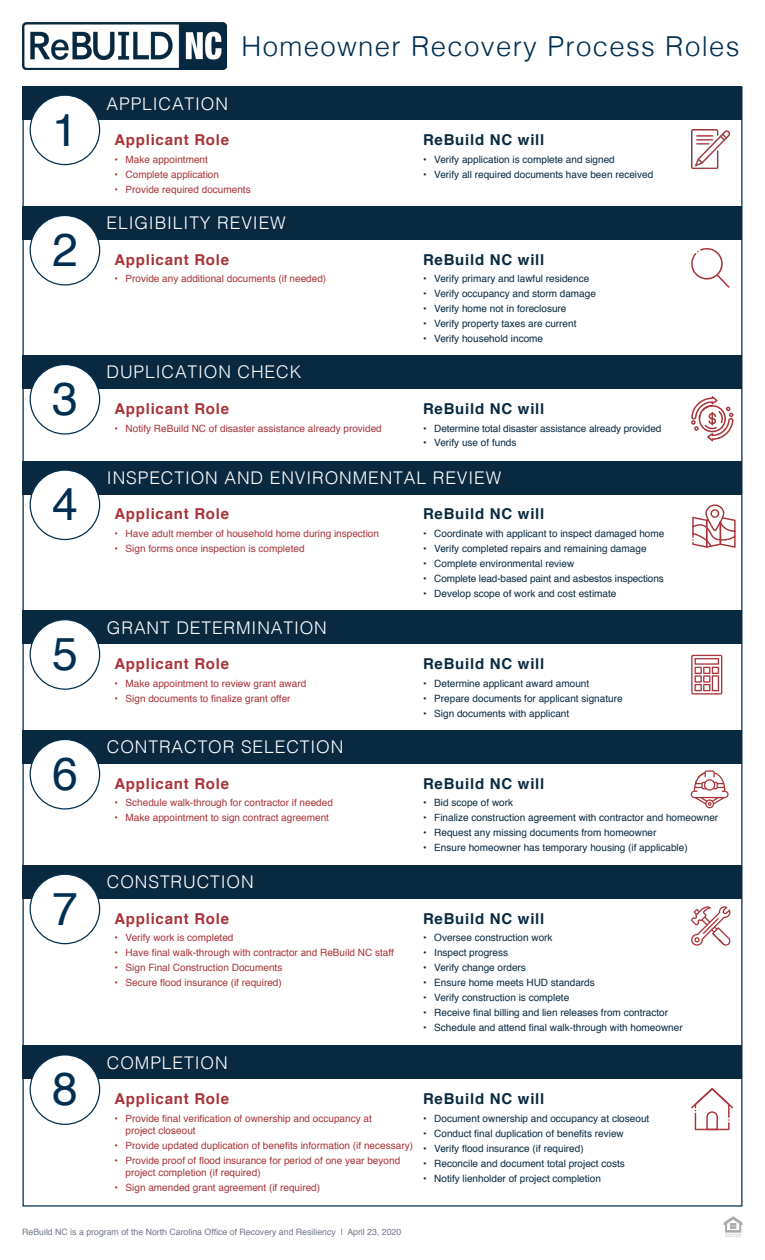
<style>
.page{position:relative;width:765px;height:1260px;background:#fff}
.page>*{position:absolute;margin:0;border:0;box-sizing:border-box;transform-origin:0 0}
.t1{font:46.25px "Helvetica";color:#002f52}
.t2{font:300 27.5px "Helvetica";letter-spacing:.05em;color:#002f52}
.t3{font:300 17.5px "Helvetica";letter-spacing:.05em;color:#fff}
.t4{font:700 15px "Helvetica";letter-spacing:.05em;color:#a83338}
.t5{font:700 15px "Helvetica";letter-spacing:.05em;color:#092940}
.t6{font:10px "Helvetica";color:#092940}
.t7{font:10px/12px "Helvetica";color:#a83338}
.t8{font:8.75px "Helvetica";color:#6f7785}
</style>
<div class="page">
<div style="left:22px;top:86px;width:720px;height:34px;background:#092940"></div>
<div style="left:22px;top:206px;width:720px;height:34px;background:#092940"></div>
<div style="left:22px;top:355px;width:720px;height:34px;background:#092940"></div>
<div style="left:23px;top:461px;width:719px;height:34px;background:#092940"></div>
<div style="left:23px;top:610px;width:719px;height:34px;background:#092940"></div>
<div style="left:23px;top:730px;width:719px;height:34px;background:#092940"></div>
<div style="left:23px;top:865px;width:719px;height:34px;background:#092940"></div>
<div style="left:23px;top:1046px;width:719px;height:33px;background:#092940"></div>
<div style="left:30px;top:95px;width:70px;height:70px;background:#fff;border-radius:50%"></div>
<div style="left:30px;top:95px;width:70px;height:70px;border:1px solid #002f52;border-radius:50%"></div>
<div style="left:30px;top:215px;width:70px;height:70px;background:#fff;border-radius:50%"></div>
<div style="left:30px;top:215px;width:70px;height:71px;border:1px solid #002f52;border-radius:50%"></div>
<div style="left:30px;top:365px;width:70px;height:69px;background:#fff;border-radius:50%"></div>
<div style="left:30px;top:364px;width:70px;height:71px;border:1px solid #002f52;border-radius:50%"></div>
<div style="left:30px;top:470px;width:70px;height:70px;background:#fff;border-radius:50%"></div>
<div style="left:30px;top:469px;width:70px;height:71px;border:1px solid #002f52;border-radius:50%"></div>
<div style="left:30px;top:620px;width:70px;height:69px;background:#fff;border-radius:50%"></div>
<div style="left:30px;top:619px;width:70px;height:71px;border:1px solid #002f52;border-radius:50%"></div>
<div style="left:30px;top:740px;width:70px;height:69px;background:#fff;border-radius:50%"></div>
<div style="left:30px;top:739px;width:70px;height:71px;border:1px solid #002f52;border-radius:50%"></div>
<div style="left:30px;top:874px;width:70px;height:70px;background:#fff;border-radius:50%"></div>
<div style="left:30px;top:874px;width:70px;height:70px;border:1px solid #002f52;border-radius:50%"></div>
<div style="left:30px;top:1055px;width:70px;height:69px;background:#fff;border-radius:50%"></div>
<div style="left:30px;top:1054px;width:70px;height:71px;border:1px solid #002f52;border-radius:50%"></div>
<svg style="left:724px;top:1216px;width:18px;height:21px"></svg>
<img style="left:22px;top:22px;width:205px;height:48px">
<svg style="left:692px;top:504px;width:44px;height:44px"></svg>
<svg style="left:691px;top:655px;width:31px;height:40px"></svg>
<svg style="left:691px;top:1088px;width:42px;height:42px"></svg>
<svg style="left:691px;top:906px;width:40px;height:40px"></svg>
<svg style="left:691px;top:770px;width:38px;height:38px"></svg>
<svg style="left:691px;top:396px;width:43px;height:45px"></svg>
<svg style="left:691px;top:247px;width:39px;height:41px"></svg>
<img style="left:691px;top:130px;width:39px;height:38px">
<h2 class="t1" style="left:52px;top:94px;width:27px">1</h2>
<h2 class="t1" style="left:52px;top:214px;width:27px">2</h2>
<h2 class="t1" style="left:52px;top:363px;width:27px">3</h2>
<h2 class="t1" style="left:52px;top:469px;width:27px">4</h2>
<h2 class="t1" style="left:52px;top:618px;width:27px">5</h2>
<h2 class="t1" style="left:52px;top:738px;width:27px">6</h2>
<h2 class="t1" style="left:52px;top:873px;width:27px">7</h2>
<h2 class="t1" style="left:52px;top:1053px;width:27px">8</h2>
<h2 class="t3" style="left:107px;top:88px;width:123px">APPLICATION</h2>
<h1 class="t2" style="left:242px;top:23px;width:500px">Homeowner Recovery Process Roles</h1>
<h3 class="t4" style="left:114px;top:128px;width:116px">Applicant Role</h3>
<p class="t7" style="left:114px;top:153px;width:95px">• Make appointment</p>
<p class="t7" style="left:114px;top:168px;width:106px">• Complete application</p>
<p class="t7" style="left:114px;top:183px;width:138px">• Provide required documents</p>
<h2 class="t3" style="left:107px;top:208px;width:181px">ELIGIBILITY REVIEW</h2>
<h3 class="t4" style="left:114px;top:247px;width:116px">Applicant Role</h3>
<p class="t7" style="left:114px;top:273px;width:213px">• Provide any additional documents (if needed)</p>
<h2 class="t3" style="left:107px;top:357px;width:196px">DUPLICATION CHECK</h2>
<h3 class="t4" style="left:114px;top:397px;width:116px">Applicant Role</h3>
<p class="t7" style="left:114px;top:422px;width:269px">• Notify ReBuild NC of disaster assistance already provided</p>
<h3 class="t5" style="left:423px;top:128px;width:123px">ReBuild NC will</h3>
<p class="t6" style="left:423px;top:151px;width:193px">• Verify application is complete and signed</p>
<p class="t6" style="left:423px;top:166px;width:232px">• Verify all required documents have been received</p>
<h3 class="t5" style="left:423px;top:247px;width:123px">ReBuild NC will</h3>
<p class="t6" style="left:423px;top:271px;width:168px">• Verify primary and lawful residence</p>
<p class="t6" style="left:423px;top:286px;width:174px">• Verify occupancy and storm damage</p>
<p class="t6" style="left:423px;top:301px;width:145px">• Verify home not in foreclosure</p>
<p class="t6" style="left:423px;top:316px;width:155px">• Verify property taxes are current</p>
<p class="t6" style="left:423px;top:331px;width:122px">• Verify household income</p>
<h3 class="t5" style="left:423px;top:397px;width:123px">ReBuild NC will</h3>
<p class="t6" style="left:423px;top:420px;width:240px">• Determine total disaster assistance already provided</p>
<p class="t6" style="left:423px;top:435px;width:95px">• Verify use of funds</p>
<h2 class="t3" style="left:107px;top:463px;width:396px">INSPECTION AND ENVIRONMENTAL REVIEW</h2>
<h2 class="t4" style="left:114px;top:502px;width:116px">Applicant Role</h2>
<p class="t7" style="left:114px;top:528px;width:266px">• Have adult member of household home during inspection</p>
<p class="t7" style="left:114px;top:543px;width:192px">• Sign forms once inspection is completed</p>
<h2 class="t3" style="left:107px;top:613px;width:221px">GRANT DETERMINATION</h2>
<h3 class="t4" style="left:114px;top:652px;width:116px">Applicant Role</h3>
<p class="t7" style="left:114px;top:677px;width:193px">• Make appointment to review grant award</p>
<p class="t7" style="left:114px;top:692px;width:178px">• Sign documents to finalize grant offer</p>
<h2 class="t3" style="left:107px;top:732px;width:238px">CONTRACTOR SELECTION</h2>
<h3 class="t4" style="left:114px;top:771px;width:116px">Applicant Role</h3>
<p class="t7" style="left:114px;top:797px;width:220px">• Schedule walk-through for contractor if needed</p>
<p class="t7" style="left:114px;top:812px;width:216px">• Make appointment to sign contract agreement</p>
<h2 class="t3" style="left:107px;top:867px;width:148px">CONSTRUCTION</h2>
<h3 class="t4" style="left:114px;top:906px;width:116px">Applicant Role</h3>
<p class="t7" style="left:114px;top:932px;width:121px">• Verify work is completed</p>
<p class="t7" style="left:114px;top:947px;width:281px">• Have final walk-through with contractor and ReBuild NC staff</p>
<p class="t7" style="left:114px;top:962px;width:169px">• Sign Final Construction Documents</p>
<p class="t7" style="left:114px;top:977px;width:169px">• Secure flood insurance (if required)</p>
<h2 class="t3" style="left:107px;top:1048px;width:122px">COMPLETION</h2>
<h3 class="t4" style="left:114px;top:1087px;width:116px">Applicant Role</h3>
<p class="t7" style="left:126px;top:1113px;width:248px;text-indent:-11px">• Provide final verification of ownership and occupancy at project closeout</p>
<p class="t7" style="left:114px;top:1140px;width:300px">• Provide updated duplication of benefits information (if necessary)</p>
<p class="t7" style="left:126px;top:1155px;width:276px;text-indent:-11px">• Provide proof of flood insurance for period of one year beyond project completion (if required)</p>
<p class="t7" style="left:114px;top:1181px;width:207px">• Sign amended grant agreement (if required)</p>
<h2 class="t5" style="left:423px;top:502px;width:123px">ReBuild NC will</h2>
<p class="t6" style="left:423px;top:526px;width:243px">• Coordinate with applicant to inspect damaged home</p>
<p class="t6" style="left:423px;top:541px;width:225px">• Verify completed repairs and remaining damage</p>
<p class="t6" style="left:423px;top:556px;width:153px">• Complete environmental review</p>
<p class="t6" style="left:423px;top:571px;width:242px">• Complete lead-based paint and asbestos inspections</p>
<p class="t6" style="left:423px;top:586px;width:195px">• Develop scope of work and cost estimate</p>
<h3 class="t5" style="left:423px;top:652px;width:123px">ReBuild NC will</h3>
<p class="t6" style="left:423px;top:675px;width:168px">• Determine applicant award amount</p>
<p class="t6" style="left:423px;top:690px;width:201px">• Prepare documents for applicant signature</p>
<p class="t6" style="left:423px;top:705px;width:148px">• Sign documents with applicant</p>
<h3 class="t5" style="left:423px;top:771px;width:123px">ReBuild NC will</h3>
<p class="t6" style="left:423px;top:795px;width:92px">• Bid scope of work</p>
<p class="t6" style="left:423px;top:810px;width:297px">• Finalize construction agreement with contractor and homeowner</p>
<p class="t6" style="left:423px;top:825px;width:235px">• Request any missing documents from homeowner</p>
<p class="t6" style="left:423px;top:840px;width:266px">• Ensure homeowner has temporary housing (if applicable)</p>
<h3 class="t5" style="left:423px;top:906px;width:123px">ReBuild NC will</h3>
<p class="t6" style="left:423px;top:930px;width:131px">• Oversee construction work</p>
<p class="t6" style="left:423px;top:945px;width:87px">• Inspect progress</p>
<p class="t6" style="left:423px;top:960px;width:104px">• Verify change orders</p>
<p class="t6" style="left:423px;top:975px;width:173px">• Ensure home meets HUD standards</p>
<p class="t6" style="left:423px;top:990px;width:148px">• Verify construction is complete</p>
<p class="t6" style="left:423px;top:1005px;width:247px">• Receive final billing and lien releases from contractor</p>
<p class="t6" style="left:423px;top:1020px;width:261px">• Schedule and attend final walk-through with homeowner</p>
<h3 class="t5" style="left:423px;top:1087px;width:123px">ReBuild NC will</h3>
<p class="t6" style="left:423px;top:1111px;width:228px">• Document ownership and occupancy at closeout</p>
<p class="t6" style="left:423px;top:1126px;width:202px">• Conduct final duplication of benefits review</p>
<p class="t6" style="left:423px;top:1140px;width:162px">• Verify flood insurance (if required)</p>
<p class="t6" style="left:423px;top:1155px;width:203px">• Reconcile and document total project costs</p>
<p class="t6" style="left:423px;top:1170px;width:179px">• Notify lienholder of project completion</p>
<p class="t8" style="left:22px;top:1225px;width:381px">ReBuild NC is a program of the North Carolina Office of Recovery and Resiliency | April 23, 2020</p>
</div>
